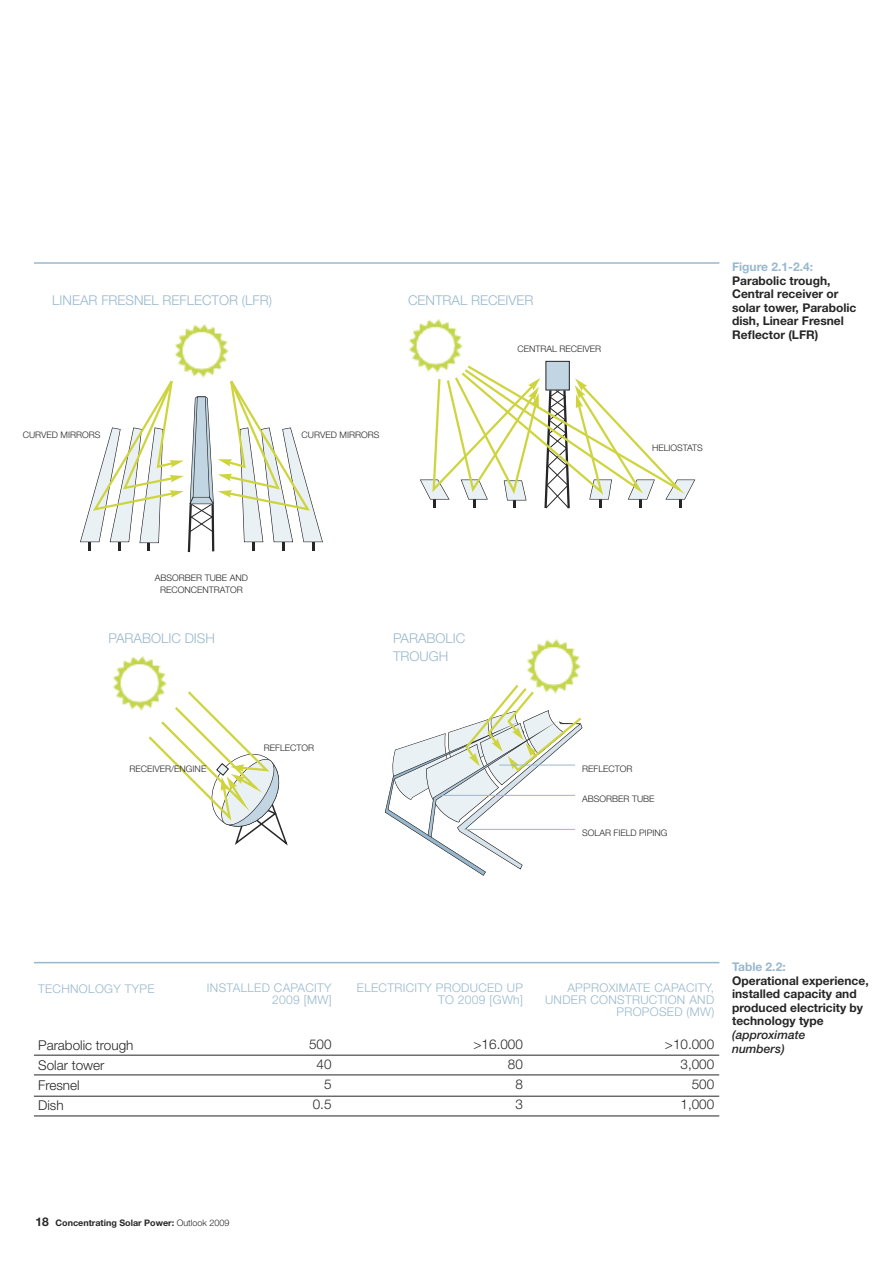
<style>
.page{position:relative;width:893px;height:1263px;background:#fff}
.page>*{position:absolute;margin:0;border:0;box-sizing:border-box;transform-origin:0 0}
.t1{font:300 13.5px/20.2px "Helvetica Neue LT Com";color:#272627;text-align:right}
.t2{font:300 13.5px/18px "Helvetica Neue LT Com";color:#98b8ce}
.t3{font:700 12px/13.5px "Helvetica Neue LT Com";color:#272627}
.t4{font:300 12px/12px "Helvetica Neue LT Com";letter-spacing:.03em;color:#98b8ce;text-align:right}
.t5{font:700 12px "Helvetica Neue LT Com";color:#98b8ce}
.t6{font:italic 500 12px/13.5px "Helvetica Neue LT Com";color:#272627}
.t7{font:300 9px/12px "Helvetica Neue LT Com";color:#272627;text-align:center}
.t8{font:700 9px "Helvetica Neue LT Com";color:#272627}
.s1{font-size:12px}
.s2{font-weight:300}
</style>
<div class="page">
<svg style="left:384px;top:684px;width:199px;height:192px"></svg>
<hr style="left:499px;top:765px;width:76px;height:1px;background:#98b8ce">
<hr style="left:440px;top:795px;width:135px;height:1px;background:#98b8ce">
<hr style="left:464px;top:829px;width:111px;height:1px;background:#98b8ce">
<div style="left:546px;top:361px;width:24px;height:29px;border:1px solid #272627"></div>
<svg style="left:420px;top:363px;width:275px;height:146px"></svg>
<svg style="left:148px;top:691px;width:140px;height:155px"></svg>
<img style="left:525px;top:639px;width:56px;height:58px">
<img style="left:409px;top:319px;width:55px;height:57px">
<img style="left:175px;top:324px;width:54px;height:54px">
<div style="left:111px;top:653px;width:58px;height:61px;background:#fff;border-radius:50%"></div>
<img style="left:113px;top:656px;width:54px;height:58px">
<svg style="left:80px;top:380px;width:243px;height:173px"></svg>
<hr style="left:34px;top:262px;width:685px;height:2px;background:#98b8ce">
<hr style="left:34px;top:962px;width:685px;height:1px;background:#98b8ce">
<hr style="left:34px;top:1055px;width:685px;height:1px;background:#272627">
<hr style="left:34px;top:1074px;width:685px;height:1px;background:#272627">
<hr style="left:34px;top:1096px;width:685px;height:1px;background:#272627">
<hr style="left:34px;top:1116px;width:685px;height:1px;background:#272627">
<p class="t2" style="left:52px;top:291px;width:221px">LINEAR FRESNEL REFLECTOR (LFR)</p>
<p class="t2" style="left:408px;top:291px;width:127px">CENTRAL RECEIVER</p>
<p class="t7" style="left:517px;top:342px;width:85px">CENTRAL RECEIVER</p>
<p class="t7" style="left:23px;top:428px;width:79px">CURVED MIRRORS</p>
<p class="t7" style="left:302px;top:428px;width:79px">CURVED MIRRORS</p>
<p class="t5" style="left:732px;top:259px;width:82px">Figure 2.1-2.4:</p>
<p class="t3" style="left:732px;top:273px;width:126px">Parabolic trough,<br>Central receiver or solar tower, Parabolic dish, Linear Fresnel<br>Reflector (LFR)</p>
<p class="t7" style="left:652px;top:441px;width:52px">HELIOSTATS</p>
<p class="t7" style="left:155px;top:572px;width:95px">ABSORBER TUBE AND<br>RECONCENTRATOR</p>
<p class="t2" style="left:109px;top:629px;width:108px">PARABOLIC DISH</p>
<p class="t7" style="left:130px;top:762px;width:78px">RECEIVER/ENGINE</p>
<p class="t7" style="left:264px;top:742px;width:52px">REFLECTOR</p>
<p class="t2" style="left:393px;top:629px;width:74px">PARABOLIC<br>TROUGH</p>
<p class="t7" style="left:582px;top:762px;width:52px">REFLECTOR</p>
<p class="t7" style="left:582px;top:793px;width:74px">ABSORBER TUBE</p>
<p class="t7" style="left:582px;top:827px;width:87px">SOLAR FIELD PIPING</p>
<p class="t4" style="left:38px;top:983px;width:118px">TECHNOLOGY TYPE</p>
<p class="t1" style="left:38px;top:1034px;width:97px;text-align:left">Parabolic trough<br>Solar tower<br>Fresnel<br>Dish</p>
<p class="t4" style="left:207px;top:982px;width:126px">INSTALLED CAPACITY<br>2009 [MW]</p>
<p class="t1" style="left:309px;top:1033px;width:24px">500<br>40<br>5<br>0.5</p>
<p class="t4" style="left:357px;top:982px;width:168px">ELECTRICITY PRODUCED UP<br>TO 2009 [GWh]</p>
<p class="t1" style="left:474px;top:1033px;width:51px">&gt;16.000<br>80<br>8<br>3</p>
<p class="t4" style="left:545px;top:982px;width:171px">APPROXIMATE CAPACITY,<br>UNDER CONSTRUCTION AND<br>PROPOSED (MW)</p>
<p class="t1" style="left:665px;top:1033px;width:51px">&gt;10.000<br>3,000<br>500<br>1,000</p>
<p class="t5" style="left:732px;top:960px;width:55px">Table 2.2:</p>
<p class="t3" style="left:732px;top:973px;width:138px">Operational experience, installed capacity and produced electricity by technology type</p>
<p class="t6" style="left:732px;top:1028px;width:75px">(approximate numbers)</p>
<p class="t8" style="left:36px;top:1217px;width:196px"><span class="s1">18</span> Concentrating Solar Power: <span class="s2">Outlook 2009</span></p>
</div>
